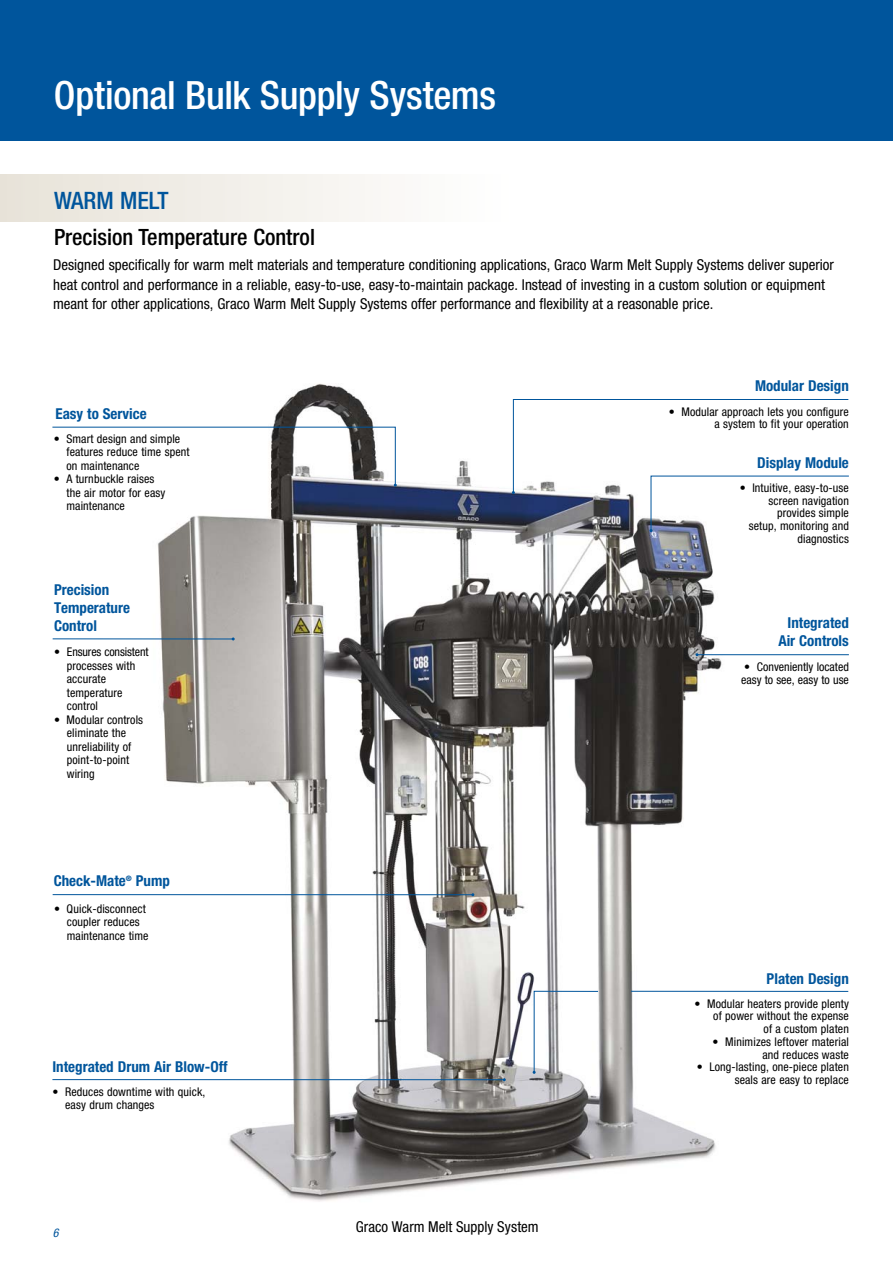
<style>
.page{position:relative;width:893px;height:1263px;background:#fff}
.page>*{position:absolute;margin:0;border:0;box-sizing:border-box;transform-origin:0 0}
.t1{font:500 condensed 39px "Helvetica Neue LT Std";letter-spacing:-.005em;color:#fff}
.t2{font:500 condensed 24px "Helvetica Neue LT Std";color:#00559c}
.t3{font:500 condensed 22.5px "Helvetica Neue LT Std";color:#000}
.t4{font:condensed 15px/19.5px "Helvetica Neue LT Std";color:#000}
.t5{font:700 condensed 15px/18px "Helvetica Neue LT Std";color:#00559c;text-align:right}
.t6{font:condensed 12px/13.5px "Helvetica Neue LT Std";letter-spacing:.01em;color:#000}
.t7{font:italic condensed 12px "Helvetica Neue LT Std";color:#00559c}
</style>
<div class="page">
<div style="left:0;top:0;width:893px;height:140px;background:#00559c"></div>
<div style="left:0;top:174px;width:510px;height:47px;background:linear-gradient(to right,#e8e3d8,#fffffe)"></div>
<img style="left:119px;top:383px;width:648px;height:819px">
<hr style="left:697px;top:654px;width:152px;height:1px;background:#00559c">
<hr style="left:631px;top:991px;width:217px;height:1px;background:#00559c">
<hr style="left:53px;top:638px;width:180px;height:1px;background:#00559c">
<hr style="left:53px;top:894px;width:420px;height:1px;background:#00559c">
<hr style="left:52px;top:1079px;width:452px;height:1px;background:#00559c">
<svg style="left:533px;top:990px;width:66px;height:84px"></svg>
<svg style="left:512px;top:399px;width:337px;height:133px"></svg>
<svg style="left:52px;top:426px;width:345px;height:61px"></svg>
<h1 class="t1" style="left:54px;top:81px;width:444px">Optional Bulk Supply Systems</h1>
<h2 class="t2" style="left:54px;top:191px;width:116px">WARM MELT</h2>
<h3 class="t3" style="left:54px;top:229px;width:263px">Precision Temperature Control</h3>
<p class="t4" style="left:53px;top:257px;width:782px">Designed specifically for warm melt materials and temperature conditioning applications, Graco Warm Melt Supply Systems deliver superior heat control and performance in a reliable, easy-to-use, easy-to-maintain package. Instead of investing in a custom solution or equipment meant for other applications, Graco Warm Melt Supply Systems offer performance and flexibility at a reasonable price.</p>
<p class="t5" style="left:56px;top:407px;width:93px">Easy to Service</p>
<p class="t6" style="left:66px;top:433px;width:125px;text-indent:-13px">• Smart design and simple features reduce time spent on maintenance</p>
<p class="t6" style="left:66px;top:473px;width:100px;text-indent:-13px">• A turnbuckle raises the air motor for easy maintenance</p>
<p class="t5" style="left:54px;top:582px;width:78px;text-align:left">Precision<br>Temperature<br>Control</p>
<p class="t6" style="left:67px;top:646px;width:83px;text-indent:-13px">• Ensures consistent processes with accurate temperature control</p>
<p class="t6" style="left:67px;top:714px;width:78px;text-indent:-13px">• Modular controls eliminate the unreliability of point-to-point wiring</p>
<p class="t5" style="left:54px;top:873px;width:118px">Check-Mate<sup>®</sup> Pump</p>
<p class="t6" style="left:67px;top:903px;width:83px;text-indent:-13px">• Quick-disconnect coupler reduces maintenance time</p>
<p class="t5" style="left:52px;top:1060px;width:177px">Integrated Drum Air Blow-Off</p>
<p class="t6" style="left:65px;top:1086px;width:142px;line-height:12.8px;text-indent:-13px">• Reduces downtime with quick, easy drum changes</p>
<p class="t7" style="left:53px;top:1228px;width:7px">6</p>
<p class="t4" style="left:356px;top:1219px;width:184px">Graco Warm Melt Supply System</p>
<p class="t5" style="left:755px;top:378px;width:95px">Modular Design</p>
<p class="t6" style="left:669px;top:406px;width:181px;line-height:12.8px;text-align:right">• Modular approach lets you configure a system to fit your operation</p>
<p class="t5" style="left:757px;top:456px;width:93px">Display Module</p>
<p class="t6" style="left:740px;top:483px;width:111px;line-height:12.8px;text-align:right">• Intuitive, easy-to-use screen navigation provides simple<br>setup, monitoring and diagnostics</p>
<p class="t5" style="left:778px;top:615px;width:72px">Integrated<br>Air Controls</p>
<p class="t6" style="left:741px;top:662px;width:109px;line-height:12.8px">• Conveniently located easy to see, easy to use</p>
<p class="t5" style="left:767px;top:971px;width:84px">Platen Design</p>
<p class="t6" style="left:694px;top:998px;width:156px;line-height:12.8px;text-align:right">• Modular heaters provide plenty of power without the expense<br>of a custom platen</p>
<p class="t6" style="left:713px;top:1037px;width:138px;line-height:12.8px;text-align:right">• Minimizes leftover material and reduces waste</p>
<p class="t6" style="left:697px;top:1062px;width:154px;line-height:12.8px;text-align:right">• Long-lasting, one-piece platen seals are easy to replace</p>
</div>
